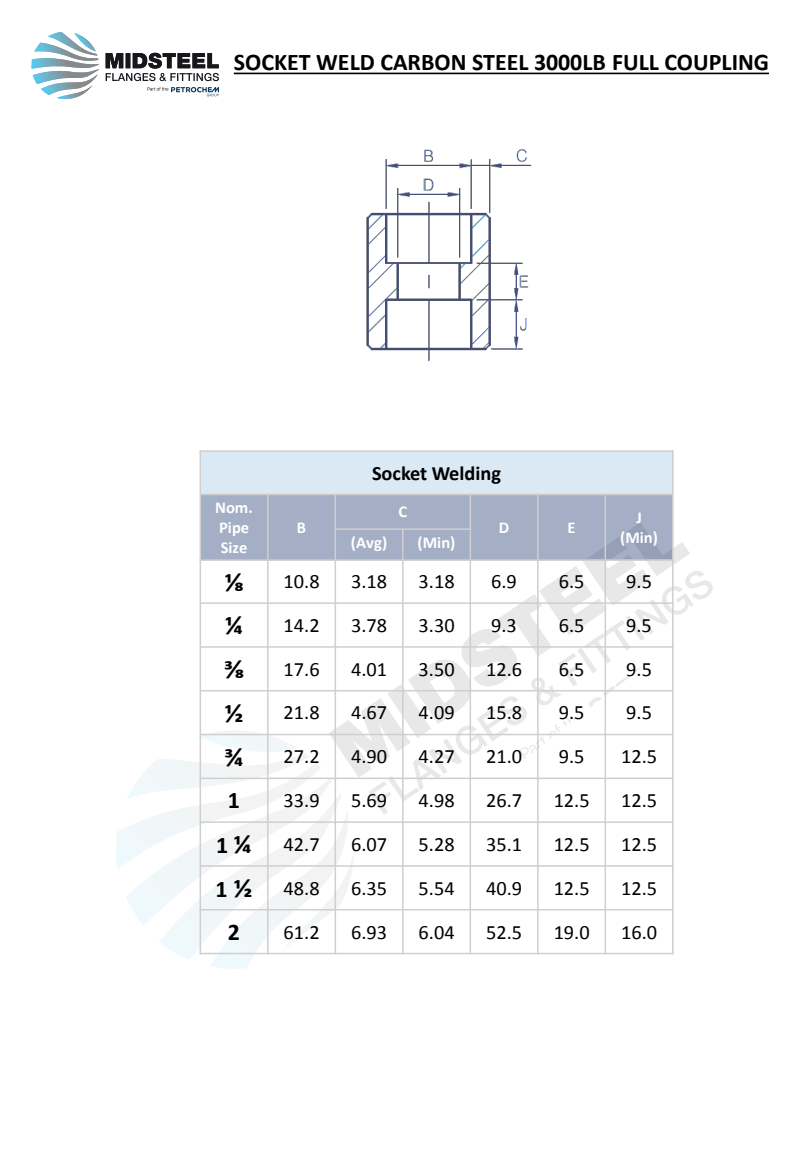
<style>
.page{position:relative;width:810px;height:1170px;background:#fff}
.page>*{position:absolute;margin:0;border:0;box-sizing:border-box;transform-origin:0 0}
.t1{font:700 27px "Calibri";color:#000}
.t2{font:700 24px "Calibri";color:#000}
.t3{font:20.4px "Calibri";color:#000}
.t4{font:700 20.4px "Calibri";color:#000}
.t5{font:700 16.65px "Calibri";color:#fff}
.t6{font:700 16.5px/19.8px "Calibri";color:#fff}
.s1{font-weight:700;font-size:24px}
.s2{font-weight:700;font-size:27px}
</style>
<div class="page">
<svg style="left:369px;top:571px;width:344px;height:244px"></svg>
<svg style="left:329px;top:542px;width:361px;height:236px"></svg>
<svg style="left:116px;top:730px;width:238px;height:239px"></svg>
<svg style="left:519px;top:609px;width:194px;height:151px"></svg>
<hr style="left:267px;top:559px;width:2px;height:395px;background:#d0cece">
<hr style="left:335px;top:559px;width:1px;height:395px;background:#d0cece">
<hr style="left:402px;top:559px;width:2px;height:395px;background:#d0cece">
<hr style="left:470px;top:559px;width:1px;height:395px;background:#d0cece">
<hr style="left:537px;top:559px;width:2px;height:395px;background:#d0cece">
<hr style="left:605px;top:559px;width:1px;height:395px;background:#d0cece">
<hr style="left:200px;top:602px;width:474px;height:2px;background:#d0cece">
<hr style="left:200px;top:646px;width:474px;height:2px;background:#d0cece">
<hr style="left:200px;top:690px;width:474px;height:1px;background:#d0cece">
<hr style="left:200px;top:734px;width:474px;height:1px;background:#d0cece">
<hr style="left:200px;top:778px;width:474px;height:1px;background:#d0cece">
<hr style="left:200px;top:821px;width:474px;height:2px;background:#d0cece">
<hr style="left:200px;top:865px;width:474px;height:2px;background:#d0cece">
<hr style="left:200px;top:909px;width:474px;height:1px;background:#d0cece">
<hr style="left:200px;top:559px;width:1px;height:395px;background:#d0cece">
<hr style="left:672px;top:559px;width:2px;height:395px;background:#d0cece">
<hr style="left:200px;top:953px;width:474px;height:1px;background:#d0cece">
<div style="left:200px;top:451px;width:473px;height:43px;background:#dbe9f5"></div>
<div style="left:200px;top:494px;width:68px;height:66px;background:#a4afc6"></div>
<div style="left:268px;top:494px;width:67px;height:66px;background:#a4afc6"></div>
<div style="left:335px;top:494px;width:135px;height:35px;background:#a4afc6"></div>
<div style="left:470px;top:494px;width:68px;height:66px;background:#a4afc6"></div>
<div style="left:538px;top:494px;width:67px;height:66px;background:#a4afc6"></div>
<div style="left:605px;top:494px;width:68px;height:66px;background:linear-gradient(to right,#a0abc2,#a1acc3)"></div>
<div style="left:335px;top:529px;width:68px;height:31px;background:#a4afc6"></div>
<div style="left:403px;top:529px;width:67px;height:31px;background:#a4afc6"></div>
<hr style="left:267px;top:494px;width:2px;height:67px;background:#d0cece">
<hr style="left:335px;top:494px;width:1px;height:67px;background:#d0cece">
<hr style="left:402px;top:528px;width:2px;height:33px;background:#d0cece">
<hr style="left:470px;top:494px;width:1px;height:67px;background:#d0cece">
<hr style="left:537px;top:494px;width:2px;height:67px;background:#d0cece">
<hr style="left:605px;top:494px;width:1px;height:67px;background:#d0cece">
<hr style="left:200px;top:494px;width:474px;height:1px;background:#d0cece">
<hr style="left:335px;top:528px;width:136px;height:2px;background:#d0cece">
<hr style="left:200px;top:450px;width:1px;height:111px;background:#d0cece">
<hr style="left:672px;top:450px;width:2px;height:111px;background:#d0cece">
<hr style="left:200px;top:450px;width:474px;height:2px;background:#d0cece">
<hr style="left:200px;top:559px;width:474px;height:2px;background:#d0cece">
<svg style="left:234px;top:73px;width:535px;height:1px"></svg>
<img style="left:366px;top:149px;width:166px;height:213px">
<svg style="left:106px;top:53px;width:113px;height:28px"></svg>
<svg style="left:32px;top:32px;width:67px;height:68px"></svg>
<svg style="left:148px;top:87px;width:71px;height:9px"></svg>
<p class="t2" style="left:234px;top:45px;width:537px">SOCKET WELD CARBON STEEL 3000LB FULL COUPLING</p>
<p class="t6" style="left:215px;top:497px;width:39px">Nom.<br>Pipe<br>Size</p>
<p class="t6" style="left:297px;top:517px;width:11px">B</p>
<p class="t4" style="left:372px;top:458px;width:131px">Socket Welding</p>
<p class="t5" style="left:398px;top:500px;width:10px">C</p>
<p class="t5" style="left:351px;top:530px;width:38px">(Avg)</p>
<p class="t5" style="left:418px;top:530px;width:39px">(Min)</p>
<p class="t6" style="left:499px;top:517px;width:12px">D</p>
<p class="t6" style="left:568px;top:517px;width:10px">E</p>
<p class="t6" style="left:620px;top:507px;width:39px;text-align:center">J (Min)</p>
<h1 class="t1" style="left:225px;top:563px;width:20px">⅛</h1>
<p class="t3" style="left:284px;top:567px;width:38px">10.8</p>
<p class="t3" style="left:351px;top:567px;width:38px">3.18</p>
<p class="t3" style="left:419px;top:567px;width:38px">3.18</p>
<p class="t3" style="left:491px;top:567px;width:27px">6.9</p>
<p class="t3" style="left:559px;top:567px;width:27px">6.5</p>
<p class="t3" style="left:626px;top:567px;width:27px">9.5</p>
<h1 class="t1" style="left:225px;top:606px;width:19px">¼</h1>
<p class="t3" style="left:284px;top:611px;width:38px">14.2</p>
<p class="t3" style="left:351px;top:611px;width:38px">3.78</p>
<p class="t3" style="left:419px;top:611px;width:38px">3.30</p>
<p class="t3" style="left:491px;top:611px;width:27px">9.3</p>
<p class="t3" style="left:559px;top:611px;width:27px">6.5</p>
<p class="t3" style="left:626px;top:611px;width:27px">9.5</p>
<h1 class="t1" style="left:224px;top:650px;width:21px">⅜</h1>
<p class="t3" style="left:284px;top:655px;width:38px">17.6</p>
<p class="t3" style="left:351px;top:655px;width:38px">4.01</p>
<p class="t3" style="left:419px;top:655px;width:38px">3.50</p>
<p class="t3" style="left:486px;top:655px;width:38px">12.6</p>
<p class="t3" style="left:559px;top:655px;width:27px">6.5</p>
<p class="t3" style="left:626px;top:655px;width:27px">9.5</p>
<h1 class="t1" style="left:225px;top:694px;width:20px">½</h1>
<p class="t3" style="left:284px;top:699px;width:38px">21.8</p>
<p class="t3" style="left:351px;top:699px;width:38px">4.67</p>
<p class="t3" style="left:419px;top:699px;width:38px">4.09</p>
<p class="t3" style="left:486px;top:699px;width:38px">15.8</p>
<p class="t3" style="left:559px;top:699px;width:27px">9.5</p>
<p class="t3" style="left:626px;top:699px;width:27px">9.5</p>
<h1 class="t1" style="left:225px;top:737px;width:20px">¾</h1>
<p class="t3" style="left:284px;top:742px;width:38px">27.2</p>
<p class="t3" style="left:351px;top:742px;width:38px">4.90</p>
<p class="t3" style="left:419px;top:742px;width:38px">4.27</p>
<p class="t3" style="left:486px;top:742px;width:38px">21.0</p>
<p class="t3" style="left:559px;top:742px;width:27px">9.5</p>
<p class="t3" style="left:621px;top:742px;width:38px">12.5</p>
<p class="t2" style="left:228px;top:784px;width:14px">1</p>
<p class="t3" style="left:284px;top:786px;width:38px">33.9</p>
<p class="t3" style="left:351px;top:786px;width:38px">5.69</p>
<p class="t3" style="left:419px;top:786px;width:38px">4.98</p>
<p class="t3" style="left:486px;top:786px;width:38px">26.7</p>
<p class="t3" style="left:554px;top:786px;width:38px">12.5</p>
<p class="t3" style="left:621px;top:786px;width:38px">12.5</p>
<p class="t3" style="left:216px;top:830px;width:105px"><span class="s1">1</span> <span class="s2">¼</span> 42.7</p>
<p class="t3" style="left:351px;top:830px;width:38px">6.07</p>
<p class="t3" style="left:419px;top:830px;width:38px">5.28</p>
<p class="t3" style="left:486px;top:830px;width:38px">35.1</p>
<p class="t3" style="left:554px;top:830px;width:38px">12.5</p>
<p class="t3" style="left:621px;top:830px;width:38px">12.5</p>
<p class="t3" style="left:216px;top:874px;width:106px"><span class="s1">1</span> <span class="s2">½</span> 48.8</p>
<p class="t3" style="left:351px;top:874px;width:38px">6.35</p>
<p class="t3" style="left:419px;top:874px;width:38px">5.54</p>
<p class="t3" style="left:486px;top:874px;width:38px">40.9</p>
<p class="t3" style="left:554px;top:874px;width:38px">12.5</p>
<p class="t3" style="left:621px;top:874px;width:38px">12.5</p>
<p class="t2" style="left:228px;top:915px;width:14px">2</p>
<p class="t3" style="left:284px;top:918px;width:38px">61.2</p>
<p class="t3" style="left:351px;top:918px;width:38px">6.93</p>
<p class="t3" style="left:419px;top:918px;width:38px">6.04</p>
<p class="t3" style="left:486px;top:918px;width:38px">52.5</p>
<p class="t3" style="left:554px;top:918px;width:38px">19.0</p>
<p class="t3" style="left:621px;top:918px;width:38px">16.0</p>
</div>
